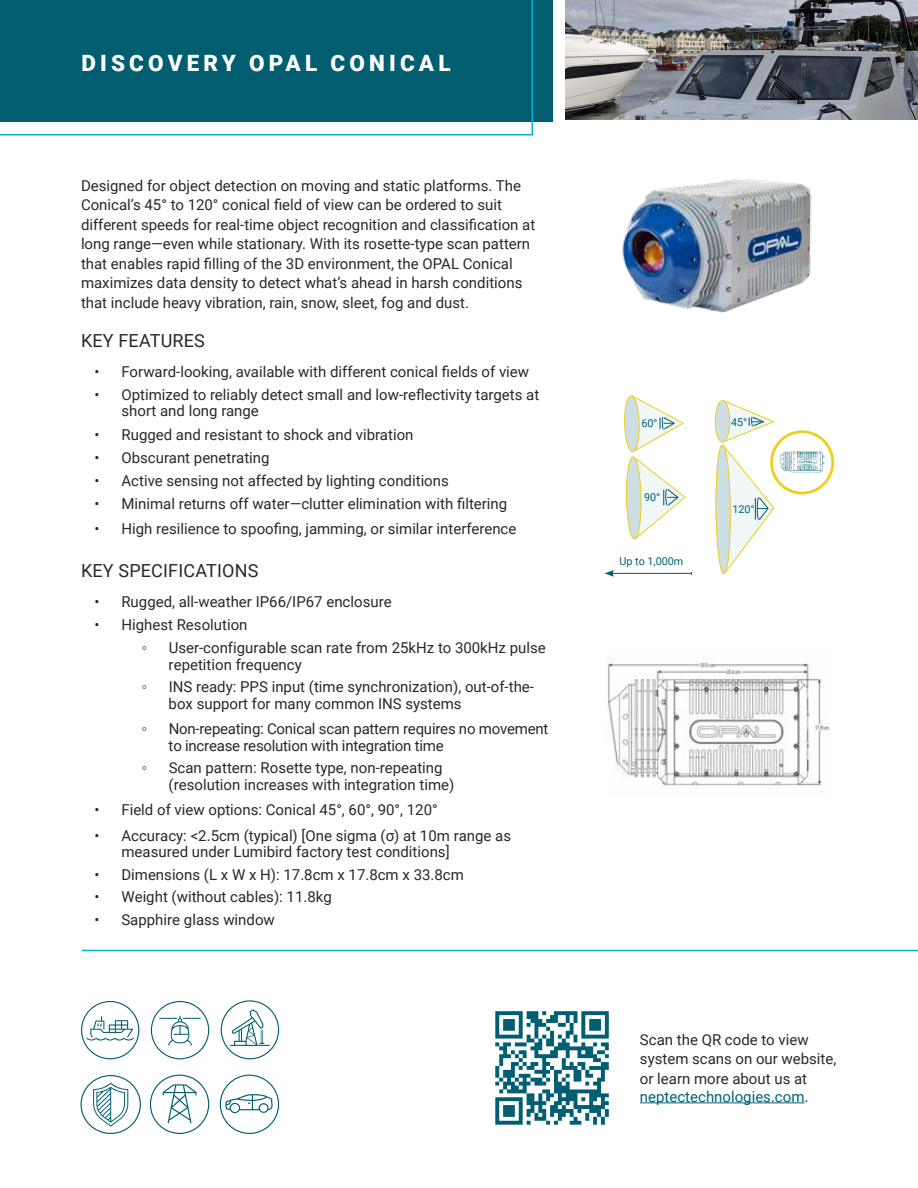
<style>
.page{position:relative;width:918px;height:1188px;background:#fff}
.page>*{position:absolute;margin:0;border:0;box-sizing:border-box;transform-origin:0 0}
.t1{font:900 22.5px "Roboto";letter-spacing:.185em;color:#fff}
.t2{font:18px "Roboto";letter-spacing:.01em;color:#292829}
.t3{font:15px/19.5px "Roboto";color:#292829}
.t4{font:15px "Roboto";color:#006375}
.t5{font:15px "Arial";color:#292829}
.t6{font:10.8px "Roboto";color:#006375}
.s1{color:#292829}
</style>
<div class="page">
<svg style="left:495px;top:1011px;width:114px;height:114px"></svg>
<hr style="left:640px;top:1103px;width:165px;height:1px;background:#006375">
<hr style="left:82px;top:950px;width:836px;height:1px;background:#00b2cf">
<svg style="left:81px;top:1075px;width:60px;height:59px"></svg>
<svg style="left:220px;top:1075px;width:59px;height:59px"></svg>
<svg style="left:150px;top:1075px;width:59px;height:59px"></svg>
<svg style="left:151px;top:1001px;width:58px;height:58px"></svg>
<svg style="left:221px;top:1000px;width:58px;height:59px"></svg>
<svg style="left:81px;top:1001px;width:58px;height:58px"></svg>
<img style="left:622px;top:179px;width:190px;height:134px">
<div style="left:770px;top:430px;width:64px;height:64px;border:3px solid #f2ce1b;border-radius:50%"></div>
<div style="left:626px;top:457px;width:16px;height:83px;border:1px solid #f2ce1b;border-radius:50%"></div>
<svg style="left:624px;top:395px;width:62px;height:144px"></svg>
<svg style="left:715px;top:400px;width:109px;height:174px"></svg>
<hr style="left:612px;top:573px;width:80px;height:1px;background:#005e70">
<svg style="left:605px;top:570px;width:9px;height:7px"></svg>
<img style="left:607px;top:658px;width:223px;height:129px">
<div style="left:0;top:0;width:552px;height:122px;background:#005e70"></div>
<svg style="left:0;top:0;width:533px;height:135px"></svg>
<img style="left:566px;top:0;width:351px;height:120px">
<h1 class="t1" style="left:81px;top:47px;width:371px">DISCOVERY OPAL CONICAL</h1>
<p class="t3" style="left:81px;top:175px;width:456px">Designed for object detection on moving and static platforms. The Conical’s 45° to 120° conical field of view can be ordered to suit different speeds for real-time object recognition and classification at long range—even while stationary. With its rosette-type scan pattern that enables rapid filling of the 3D environment, the OPAL Conical maximizes data density to detect what’s ahead in harsh conditions that include heavy vibration, rain, snow, sleet, fog and dust.</p>
<p class="t2" style="left:81px;top:328px;width:125px">KEY FEATURES</p>
<p class="t3" style="left:94px;top:361px;width:436px">• Forward-looking, available with different conical fields of view</p>
<p class="t3" style="left:122px;top:386px;width:419px;line-height:16.5px;text-indent:-27px">• Optimized to reliably detect small and low-reflectivity targets at short and long range</p>
<p class="t3" style="left:94px;top:424px;width:321px">• Rugged and resistant to shock and vibration</p>
<p class="t3" style="left:94px;top:447px;width:177px">• Obscurant penetrating</p>
<p class="t3" style="left:94px;top:470px;width:356px">• Active sensing not affected by lighting conditions</p>
<p class="t3" style="left:94px;top:494px;width:414px">• Minimal returns off water—clutter elimination with filtering</p>
<p class="t3" style="left:94px;top:518px;width:423px">• High resilience to spoofing, jamming, or similar interference</p>
<p class="t2" style="left:81px;top:558px;width:179px">KEY SPECIFICATIONS</p>
<p class="t3" style="left:94px;top:591px;width:299px">• Rugged, all-weather IP66/IP67 enclosure</p>
<p class="t3" style="left:94px;top:614px;width:155px">• Highest Resolution</p>
<p class="t5" style="left:142px;top:638px;width:7px">◦</p>
<p class="t3" style="left:169px;top:639px;width:379px;line-height:16.5px">User-configurable scan rate from 25kHz to 300kHz pulse repetition frequency</p>
<p class="t5" style="left:142px;top:677px;width:7px">◦</p>
<p class="t3" style="left:169px;top:678px;width:367px;line-height:16.5px">INS ready: PPS input (time synchronization), out-of-the&shy;box support for many common INS systems</p>
<p class="t5" style="left:142px;top:719px;width:7px">◦</p>
<p class="t3" style="left:169px;top:720px;width:381px;line-height:16.5px">Non-repeating: Conical scan pattern requires no movement to increase resolution with integration time</p>
<p class="t5" style="left:142px;top:758px;width:7px">◦</p>
<p class="t3" style="left:169px;top:759px;width:287px;line-height:16.5px">Scan pattern: Rosette type, non-repeating (resolution increases with integration time)</p>
<p class="t3" style="left:94px;top:800px;width:345px">• Field of view options: Conical 45°, 60°, 90°, 120°</p>
<p class="t3" style="left:121px;top:827px;width:391px;line-height:16.5px;text-indent:-27px">• Accuracy: &lt;2.5cm (typical) [One sigma (σ) at 10m range as measured under Lumibird factory test conditions]</p>
<p class="t3" style="left:94px;top:864px;width:371px">• Dimensions (L x W x H): 17.8cm x 17.8cm x 33.8cm</p>
<p class="t3" style="left:94px;top:887px;width:239px">• Weight (without cables): 11.8kg</p>
<p class="t3" style="left:94px;top:909px;width:182px">• Sapphire glass window</p>
<p class="t6" style="left:641px;top:416px;width:18px">60°</p>
<p class="t6" style="left:644px;top:489px;width:18px">90°</p>
<p class="t6" style="left:620px;top:553px;width:65px">Up to 1,000m</p>
<p class="t6" style="left:731px;top:414px;width:18px">45°</p>
<p class="t6" style="left:732px;top:501px;width:24px">120°</p>
<p class="t3" style="left:640px;top:1029px;width:198px">Scan the QR code to view system scans on our website, or learn more about us at</p>
<p class="t4" style="left:640px;top:1086px;width:170px">neptectechnologies.com<span class="s1">.</span></p>
</div>
